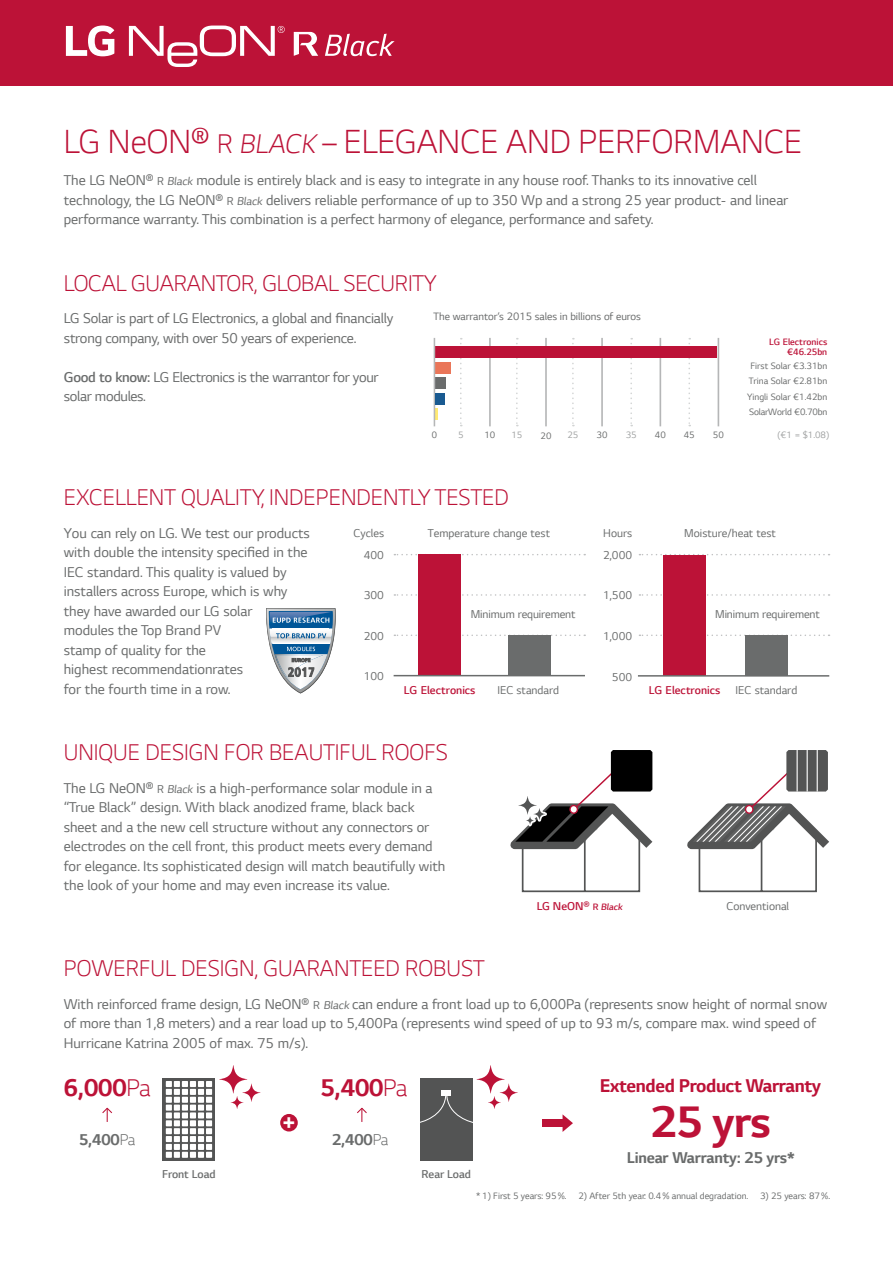
<style>
.page{position:relative;width:893px;height:1263px;background:#fff}
.page>*{position:absolute;margin:0;border:0;box-sizing:border-box;transform-origin:0 0}
.t1{font:700 46.5px "LG Smart";color:#bc1237}
.t2{font:300 35.25px "LG Smart";color:#bc1237}
.t3{font:700 25.5px "LG Smart";letter-spacing:-.01em;color:#bc1237}
.t4{font:700 24.3px "LG Smart";color:#fff}
.t5{font:300 24px "LG Smart";color:#bc1237}
.t6{font:700 19.5px "LG Smart";letter-spacing:-.02em;color:#bc1237}
.t7{font:700 16.5px "LG Smart";letter-spacing:-.01em;color:#6a6c6c}
.t8{font:15px/19.5px "LG Smart";color:#6a6c6c}
.t9{font:15px/19.5px "LG Smart";letter-spacing:-.02em;color:#6a6c6c}
.t10{font:12px "LG Smart";color:#6a6c6c}
.t11{font:300 12px "LG Smart";color:#bc1237}
.t12{font:300 12px "LG Smart";color:#6a6c6c}
.t13{font:11.25px "LG Smart";color:#6a6c6c}
.t14{font:9.75px/15.5px "LG Smart";color:#6a6c6c;text-align:center}
.t15{font:300 9.75px/9.8px "LG Smart";color:#bc1237;text-align:right}
.t16{font:9.75px "LG Smart";color:#9fa1a1}
.s1{font-size:28.5px}
.s2{font-size:12px}
.s3{font-weight:300}
.s4{font-size:9.75px}
</style>
<div class="page">
<div style="left:0;top:0;width:893px;height:85px;background:#bc1237"></div>
<svg style="left:325px;top:34px;width:70px;height:22px"></svg>
<svg style="left:66px;top:26px;width:48px;height:30px"></svg>
<svg style="left:129px;top:26px;width:156px;height:41px"></svg>
<svg style="left:294px;top:32px;width:24px;height:24px"></svg>
<svg style="left:572px;top:338px;width:2px;height:88px"></svg>
<svg style="left:630px;top:338px;width:2px;height:88px"></svg>
<svg style="left:688px;top:338px;width:2px;height:88px"></svg>
<svg style="left:516px;top:338px;width:2px;height:88px"></svg>
<svg style="left:460px;top:338px;width:2px;height:88px"></svg>
<hr style="left:489px;top:338px;width:2px;height:88px;background:#b5b6b7">
<hr style="left:545px;top:338px;width:2px;height:88px;background:#b5b6b7">
<hr style="left:601px;top:338px;width:2px;height:88px;background:#b5b6b7">
<hr style="left:659px;top:338px;width:2px;height:88px;background:#b5b6b7">
<hr style="left:718px;top:338px;width:1px;height:88px;background:#b5b6b7">
<div style="left:435px;top:346px;width:281px;height:11px;background:#bc1237"></div>
<svg style="left:435px;top:408px;width:3px;height:11px"></svg>
<div style="left:435px;top:362px;width:16px;height:11px;background:#ea7659"></div>
<div style="left:435px;top:378px;width:10px;height:11px;background:#6a6c6c"></div>
<hr style="left:434px;top:338px;width:1px;height:88px;background:#b5b6b7">
<div style="left:435px;top:393px;width:9px;height:11px;background:#195a91"></div>
<svg style="left:266px;top:608px;width:70px;height:85px"></svg>
<svg style="left:639px;top:634px;width:190px;height:2px"></svg>
<svg style="left:639px;top:594px;width:190px;height:2px"></svg>
<svg style="left:639px;top:554px;width:190px;height:1px"></svg>
<div style="left:663px;top:555px;width:43px;height:121px;background:#bc1237"></div>
<div style="left:745px;top:636px;width:43px;height:40px;background:#6a6c6c"></div>
<hr style="left:638px;top:675px;width:191px;height:2px;background:#6a6c6c">
<svg style="left:394px;top:594px;width:191px;height:2px"></svg>
<svg style="left:394px;top:554px;width:191px;height:1px"></svg>
<svg style="left:394px;top:634px;width:191px;height:2px"></svg>
<div style="left:418px;top:555px;width:43px;height:121px;background:#bc1237"></div>
<div style="left:508px;top:635px;width:42px;height:41px;background:#6a6c6c"></div>
<hr style="left:394px;top:675px;width:191px;height:1px;background:#6a6c6c">
<div style="left:280px;top:1114px;width:18px;height:17px;background:#bc1237;border-radius:50%"></div>
<svg style="left:563px;top:1115px;width:10px;height:17px"></svg>
<div style="left:542px;top:1119px;width:22px;height:8px;background:#bc1237"></div>
<svg style="left:219px;top:1065px;width:28px;height:28px"></svg>
<svg style="left:242px;top:1083px;width:18px;height:19px"></svg>
<svg style="left:231px;top:1096px;width:12px;height:13px"></svg>
<svg style="left:163px;top:1078px;width:52px;height:82px"></svg>
<svg style="left:166px;top:1081px;width:46px;height:77px"></svg>
<svg style="left:477px;top:1065px;width:27px;height:28px"></svg>
<svg style="left:500px;top:1083px;width:18px;height:19px"></svg>
<svg style="left:488px;top:1096px;width:13px;height:13px"></svg>
<div style="left:420px;top:1078px;width:53px;height:82px;background:#535454"></div>
<div style="left:442px;top:1090px;width:9px;height:6px;background:#fff"></div>
<svg style="left:420px;top:1092px;width:53px;height:31px"></svg>
<svg style="left:102px;top:1107px;width:10px;height:15px"></svg>
<svg style="left:357px;top:1107px;width:10px;height:15px"></svg>
<svg style="left:510px;top:750px;width:142px;height:143px"></svg>
<div style="left:517px;top:794px;width:21px;height:22px;border:3px solid #fff;border-radius:9px"></div>
<div style="left:532px;top:806px;width:15px;height:16px;border:3px solid #fff;border-radius:6px"></div>
<div style="left:524px;top:814px;width:12px;height:12px;border:3px solid #fff;border-radius:4px"></div>
<svg style="left:518px;top:796px;width:19px;height:18px"></svg>
<svg style="left:533px;top:808px;width:12px;height:12px"></svg>
<svg style="left:526px;top:816px;width:8px;height:9px"></svg>
<svg style="left:687px;top:750px;width:142px;height:143px"></svg>
<hr style="left:817px;top:750px;width:1px;height:41px;background:#fff">
<hr style="left:797px;top:750px;width:1px;height:41px;background:#fff">
<hr style="left:807px;top:750px;width:1px;height:41px;background:#fff">
<h2 class="t2" style="left:64px;top:118px;width:740px">LG NeON® <span class="s1">R BLACK</span> – ELEGANCE AND PERFORMANCE</h2>
<p class="t8" style="left:64px;top:170px;width:726px">The LG NeON® <span class="s2">R Black</span> module is entirely black and is easy to integrate in any house roof. Thanks to its innovative cell technology, the LG NeON® <span class="s2">R Black</span> delivers reliable performance of up to 350 Wp and a strong 25 year product- and linear performance warranty. This combination is a perfect harmony of elegance, performance and safety.</p>
<h3 class="t5" style="left:64px;top:267px;width:374px">LOCAL GUARANTOR, GLOBAL SECURITY</h3>
<p class="t8" style="left:64px;top:308px;width:331px">LG Solar is part of LG Electronics, a global and financially strong company, with over 50 years of experience.</p>
<p class="t9" style="left:64px;top:366px;width:316px"><span class="s3">Good to know:</span> LG Electronics is the warrantor for your solar modules.</p>
<p class="t13" style="left:434px;top:309px;width:209px">The warrantor‘s 2015 sales in billions of euros</p>
<p class="t16" style="left:458px;top:428px;width:7px">5</p>
<p class="t14" style="left:484px;top:427px;width:12px">10</p>
<p class="t16" style="left:511px;top:428px;width:12px">15</p>
<p class="t14" style="left:540px;top:427px;width:12px">20</p>
<p class="t16" style="left:567px;top:429px;width:12px">25</p>
<p class="t14" style="left:597px;top:427px;width:12px">30</p>
<p class="t16" style="left:626px;top:429px;width:12px">35</p>
<p class="t14" style="left:655px;top:427px;width:12px">40</p>
<p class="t14" style="left:684px;top:427px;width:12px">45</p>
<p class="t14" style="left:713px;top:427px;width:12px">50</p>
<p class="t15" style="left:769px;top:337px;width:60px">LG Electronics €46.25bn</p>
<p class="t14" style="left:747px;top:358px;width:82px">First Solar €3.31bn<br>Trina Solar €2.81bn<br>Yingli Solar €1.42bn</p>
<p class="t16" style="left:777px;top:429px;width:53px">(€1 = $1.08)</p>
<p class="t14" style="left:749px;top:404px;width:80px">SolarWorld €0.70bn</p>
<h3 class="t5" style="left:64px;top:481px;width:446px">EXCELLENT QUALITY, INDEPENDENTLY TESTED</h3>
<p class="t8" style="left:64px;top:522px;width:248px">You can rely on LG. We test our products with double the intensity specified in the<br>IEC standard. This quality is valued by installers across Europe, which is why they have awarded our LG solar<br>modules the Top Brand PV<br>stamp of quality for the<br>highest recommendationrates<br>for the fourth time in a row.</p>
<p class="t10" style="left:353px;top:525px;width:32px">Cycles</p>
<p class="t10" style="left:428px;top:525px;width:124px">Temperature change test</p>
<p class="t10" style="left:603px;top:525px;width:30px">Hours</p>
<p class="t10" style="left:684px;top:525px;width:93px">Moisture/heat test</p>
<p class="t10" style="left:364px;top:547px;width:22px">400</p>
<p class="t10" style="left:364px;top:587px;width:22px">300</p>
<p class="t10" style="left:603px;top:547px;width:31px">2,000</p>
<p class="t10" style="left:603px;top:587px;width:31px">1,500</p>
<p class="t10" style="left:471px;top:606px;width:106px">Minimum requirement</p>
<p class="t10" style="left:715px;top:606px;width:106px">Minimum requirement</p>
<p class="t10" style="left:364px;top:628px;width:22px">200</p>
<p class="t10" style="left:603px;top:628px;width:31px">1,000</p>
<p class="t10" style="left:364px;top:668px;width:22px">100</p>
<p class="t10" style="left:612px;top:669px;width:22px">500</p>
<p class="t11" style="left:649px;top:682px;width:73px">LG Electronics</p>
<p class="t10" style="left:736px;top:682px;width:63px">IEC standard</p>
<p class="t11" style="left:404px;top:682px;width:73px">LG Electronics</p>
<p class="t10" style="left:497px;top:682px;width:63px">IEC standard</p>
<h3 class="t5" style="left:64px;top:736px;width:386px">UNIQUE DESIGN FOR BEAUTIFUL ROOFS</h3>
<p class="t8" style="left:64px;top:777px;width:383px">The LG NeON® <span class="s2">R Black</span> is a high-performance solar module in a “True Black” design. With black anodized frame, black back sheet and a the new cell structure without any connectors or electrodes on the cell front, this product meets every demand for elegance. Its sophisticated design will match beautifully with the look of your home and may even increase its value.</p>
<h3 class="t5" style="left:64px;top:952px;width:422px">POWERFUL DESIGN, GUARANTEED ROBUST</h3>
<p class="t11" style="left:537px;top:898px;width:89px">LG NeON® <span class="s4">R Black</span></p>
<p class="t10" style="left:726px;top:898px;width:64px">Conventional</p>
<p class="t8" style="left:64px;top:993px;width:765px">With reinforced frame design, LG NeON® <span class="s2">R Black</span> can endure a front load up to 6,000Pa (represents snow height of normal snow of more than 1,8 meters) and a rear load up to 5,400Pa (represents wind speed of up to 93 m/s, compare max. wind speed of<br>Hurricane Katrina 2005 of max. 75 m/s).</p>
<h3 class="t3" style="left:64px;top:1070px;width:88px">6,000<span class="s3">Pa</span></h3>
<h3 class="t3" style="left:321px;top:1070px;width:88px">5,400<span class="s3">Pa</span></h3>
<h3 class="t4" style="left:282px;top:1104px;width:15px">+</h3>
<p class="t7" style="left:79px;top:1128px;width:58px">5,400<span class="s3">Pa</span></p>
<p class="t7" style="left:332px;top:1128px;width:58px">2,400<span class="s3">Pa</span></p>
<p class="t12" style="left:162px;top:1165px;width:55px">Front Load</p>
<p class="t12" style="left:422px;top:1165px;width:51px">Rear Load</p>
<h3 class="t6" style="left:600px;top:1073px;width:223px">Extended Product Warranty</h3>
<h1 class="t1" style="left:651px;top:1091px;width:122px">25 yrs</h1>
<p class="t7" style="left:627px;top:1146px;width:169px">Linear Warranty: 25 yrs*</p>
<p class="t14" style="left:476px;top:1188px;width:355px">* 1) First 5 years: 95%. 2) After 5th year: 0.4% annual degradation. 3) 25 years: 87%.</p>
</div>
